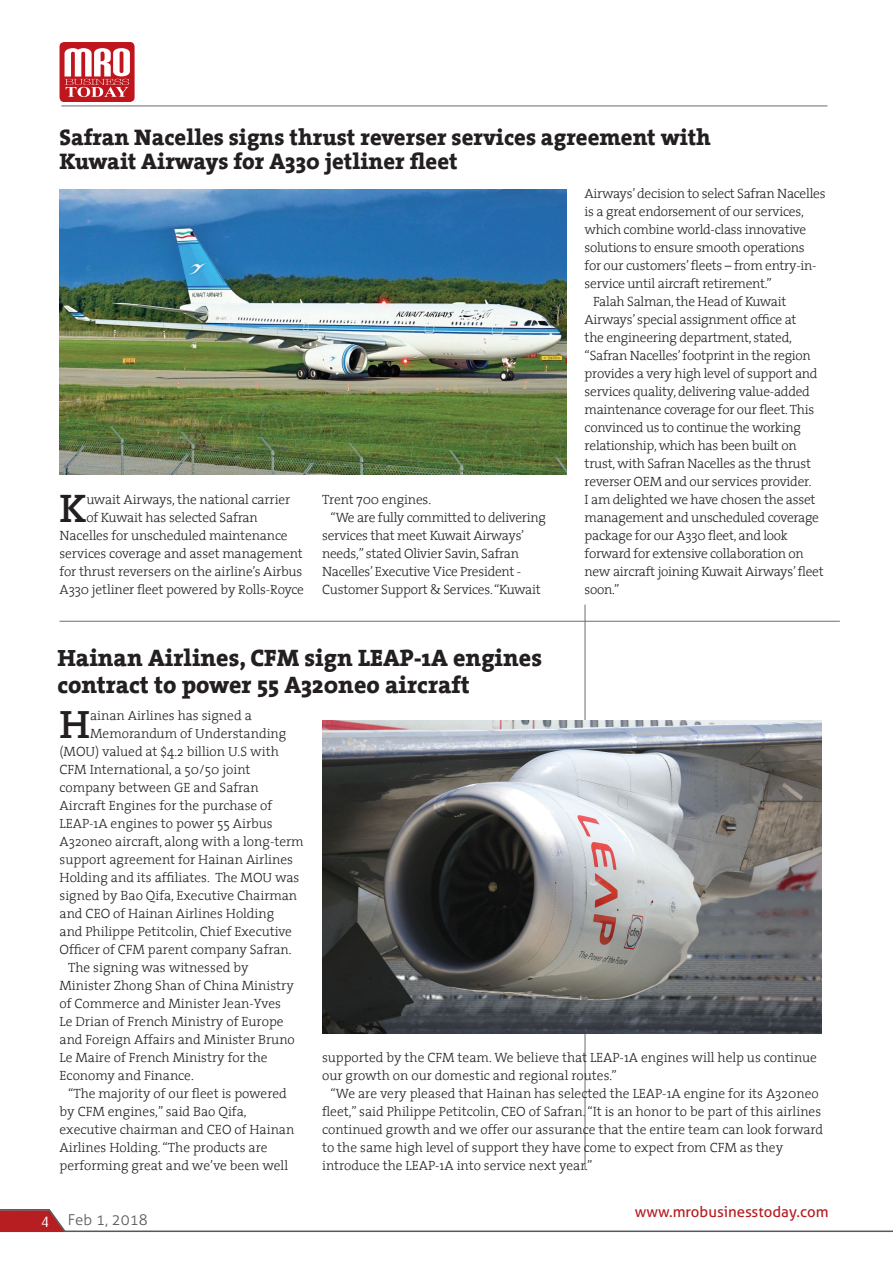
<style>
.page{position:relative;width:893px;height:1263px;background:#fff}
.page>*{position:absolute;margin:0;border:0;box-sizing:border-box;transform-origin:0 0}
.t1{font:600 40.2px "The Serif";color:#231f20}
.t2{font:800 24px/27px "The Serif";color:#231f20}
.t3{font:800 22.65px/24px "The Serif";color:#231f20}
.t4{font:15px "Aller";color:#b61e22}
.t5{font:300 15px "Aller";color:#57585a}
.t6{font:15px "Dax Pro";color:#fff}
.t7{font:300 13.5px/18px "The Serif";letter-spacing:-.01em;color:#231f20}
</style>
<div class="page">
<svg style="left:0;top:1209px;width:893px;height:24px"></svg>
<hr style="left:585px;top:604px;width:1px;height:566px;background:#6c6d70">
<hr style="left:60px;top:621px;width:780px;height:1px;background:#6c6d70">
<hr style="left:61px;top:106px;width:766px;height:1px;background:#6c6d70">
<div style="left:60px;top:42px;width:75px;height:60px;background:#bf151c;border-radius:5px"></div>
<svg style="left:65px;top:48px;width:65px;height:49px"></svg>
<img style="left:60px;top:189px;width:507px;height:286px">
<img style="left:322px;top:720px;width:500px;height:313px">
<h3 class="t3" style="left:60px;top:124px;width:653px">Safran Nacelles signs thrust reverser services agreement with<br>Kuwait Airways for A330 jetliner fleet</h3>
<h1 class="t1" style="left:60px;top:475px;width:29px">K</h1>
<p class="t7" style="left:86px;top:490px;width:205px">uwait Airways, the national carrier</p>
<p class="t7" style="left:86px;top:508px;width:173px">of Kuwait has selected Safran</p>
<p class="t7" style="left:60px;top:526px;width:230px">Nacelles for unscheduled maintenance</p>
<p class="t7" style="left:60px;top:544px;width:245px">services coverage and asset management</p>
<p class="t7" style="left:60px;top:562px;width:244px">for thrust reversers on the airline’s Airbus</p>
<p class="t7" style="left:60px;top:580px;width:246px">A330 jetliner fleet powered by Rolls-Royce</p>
<p class="t7" style="left:322px;top:490px;width:111px">Trent 700 engines.</p>
<p class="t7" style="left:331px;top:508px;width:217px">“We are fully committed to delivering</p>
<p class="t7" style="left:322px;top:526px;width:204px">services that meet Kuwait Airways’</p>
<p class="t7" style="left:322px;top:544px;width:198px">needs,” stated Olivier Savin, Safran</p>
<p class="t7" style="left:322px;top:562px;width:201px">Nacelles’ Executive Vice President -</p>
<p class="t7" style="left:322px;top:580px;width:220px">Customer Support &amp; Services. “Kuwait</p>
<h2 class="t2" style="left:57px;top:644px;width:486px">Hainan Airlines, CFM sign LEAP-1A engines contract to power 55 A320neo aircraft</h2>
<p class="t7" style="left:585px;top:184px;width:242px">Airways’ decision to select Safran Nacelles</p>
<p class="t7" style="left:585px;top:202px;width:221px">is a great endorsement of our services,</p>
<p class="t7" style="left:585px;top:220px;width:223px">which combine world-class innovative</p>
<p class="t7" style="left:585px;top:238px;width:221px">solutions to ensure smooth operations</p>
<p class="t7" style="left:585px;top:256px;width:233px">for our customers’ fleets – from entry-in-</p>
<p class="t7" style="left:585px;top:274px;width:189px">service until aircraft retirement.”</p>
<p class="t7" style="left:593px;top:292px;width:195px">Falah Salman, the Head of Kuwait</p>
<p class="t7" style="left:585px;top:310px;width:213px">Airways’ special assignment office at</p>
<p class="t7" style="left:585px;top:328px;width:209px">the engineering department, stated,</p>
<p class="t7" style="left:585px;top:346px;width:228px">“Safran Nacelles’ footprint in the region</p>
<p class="t7" style="left:585px;top:364px;width:234px">provides a very high level of support and</p>
<p class="t7" style="left:585px;top:382px;width:227px">services quality, delivering value-added</p>
<p class="t7" style="left:585px;top:400px;width:231px">maintenance coverage for our fleet. This</p>
<p class="t7" style="left:585px;top:418px;width:218px">convinced us to continue the working</p>
<p class="t7" style="left:585px;top:436px;width:213px">relationship, which has been built on</p>
<p class="t7" style="left:585px;top:454px;width:228px">trust, with Safran Nacelles as the thrust</p>
<p class="t7" style="left:585px;top:472px;width:229px">reverser OEM and our services provider.</p>
<p class="t7" style="left:585px;top:490px;width:232px">I am delighted we have chosen the asset</p>
<p class="t7" style="left:585px;top:508px;width:236px">management and unscheduled coverage</p>
<p class="t7" style="left:585px;top:526px;width:205px">package for our A330 fleet, and look</p>
<p class="t7" style="left:585px;top:544px;width:221px">forward for extensive collaboration on</p>
<p class="t7" style="left:585px;top:562px;width:241px">new aircraft joining Kuwait Airways’ fleet</p>
<p class="t7" style="left:585px;top:580px;width:36px">soon.”</p>
<h1 class="t1" style="left:60px;top:691px;width:32px">H</h1>
<p class="t7" style="left:90px;top:706px;width:163px">ainan Airlines has signed a</p>
<p class="t7" style="left:90px;top:724px;width:198px">Memorandum of Understanding</p>
<p class="t7" style="left:60px;top:742px;width:221px">(MOU) valued at $4.2 billion U.S with</p>
<p class="t7" style="left:60px;top:760px;width:193px">CFM International, a 50/50 joint</p>
<p class="t7" style="left:60px;top:778px;width:201px">company between GE and Safran</p>
<p class="t7" style="left:60px;top:796px;width:214px">Aircraft Engines for the purchase of</p>
<p class="t7" style="left:60px;top:814px;width:215px">LEAP-1A engines to power 55 Airbus</p>
<p class="t7" style="left:60px;top:832px;width:246px">A320neo aircraft, along with a long-term</p>
<p class="t7" style="left:60px;top:850px;width:235px">support agreement for Hainan Airlines</p>
<p class="t7" style="left:60px;top:868px;width:241px">Holding and its affiliates. The MOU was</p>
<p class="t7" style="left:60px;top:886px;width:239px">signed by Bao Qifa, Executive Chairman</p>
<p class="t7" style="left:60px;top:904px;width:216px">and CEO of Hainan Airlines Holding</p>
<p class="t7" style="left:60px;top:922px;width:234px">and Philippe Petitcolin, Chief Executive</p>
<p class="t7" style="left:60px;top:940px;width:234px">Officer of CFM parent company Safran.</p>
<p class="t7" style="left:68px;top:958px;width:182px">The signing was witnessed by</p>
<p class="t7" style="left:60px;top:976px;width:236px">Minister Zhong Shan of China Ministry</p>
<p class="t7" style="left:60px;top:994px;width:223px">of Commerce and Minister Jean-Yves</p>
<p class="t7" style="left:60px;top:1012px;width:226px">Le Drian of French Ministry of Europe</p>
<p class="t7" style="left:60px;top:1030px;width:237px">and Foreign Affairs and Minister Bruno</p>
<p class="t7" style="left:60px;top:1048px;width:210px">Le Maire of French Ministry for the</p>
<p class="t7" style="left:60px;top:1066px;width:136px">Economy and Finance.</p>
<p class="t7" style="left:68px;top:1084px;width:220px">“The majority of our fleet is powered</p>
<p class="t7" style="left:60px;top:1102px;width:189px">by CFM engines,” said Bao Qifa,</p>
<p class="t7" style="left:60px;top:1120px;width:236px">executive chairman and CEO of Hainan</p>
<p class="t7" style="left:60px;top:1138px;width:210px">Airlines Holding. “The products are</p>
<p class="t7" style="left:60px;top:1156px;width:230px">performing great and we’ve been well</p>
<p class="t6" style="left:41px;top:1212px;width:9px">4</p>
<p class="t5" style="left:68px;top:1211px;width:81px">Feb 1, 2018</p>
<p class="t7" style="left:322px;top:1048px;width:496px">supported by the CFM team. We believe that LEAP-1A engines will help us continue our growth on our domestic and regional routes.”</p>
<p class="t7" style="left:322px;top:1084px;width:503px;text-indent:9px">“We are very pleased that Hainan has selected the LEAP-1A engine for its A320neo fleet,” said Philippe Petitcolin, CEO of Safran. “It is an honor to be part of this airlines continued growth and we offer our assurance that the entire team can look forward to the same high level of support they have come to expect from CFM as they introduce the LEAP-1A into service next year.”</p>
<p class="t4" style="left:635px;top:1203px;width:195px">www.mrobusinesstoday.com</p>
</div>
